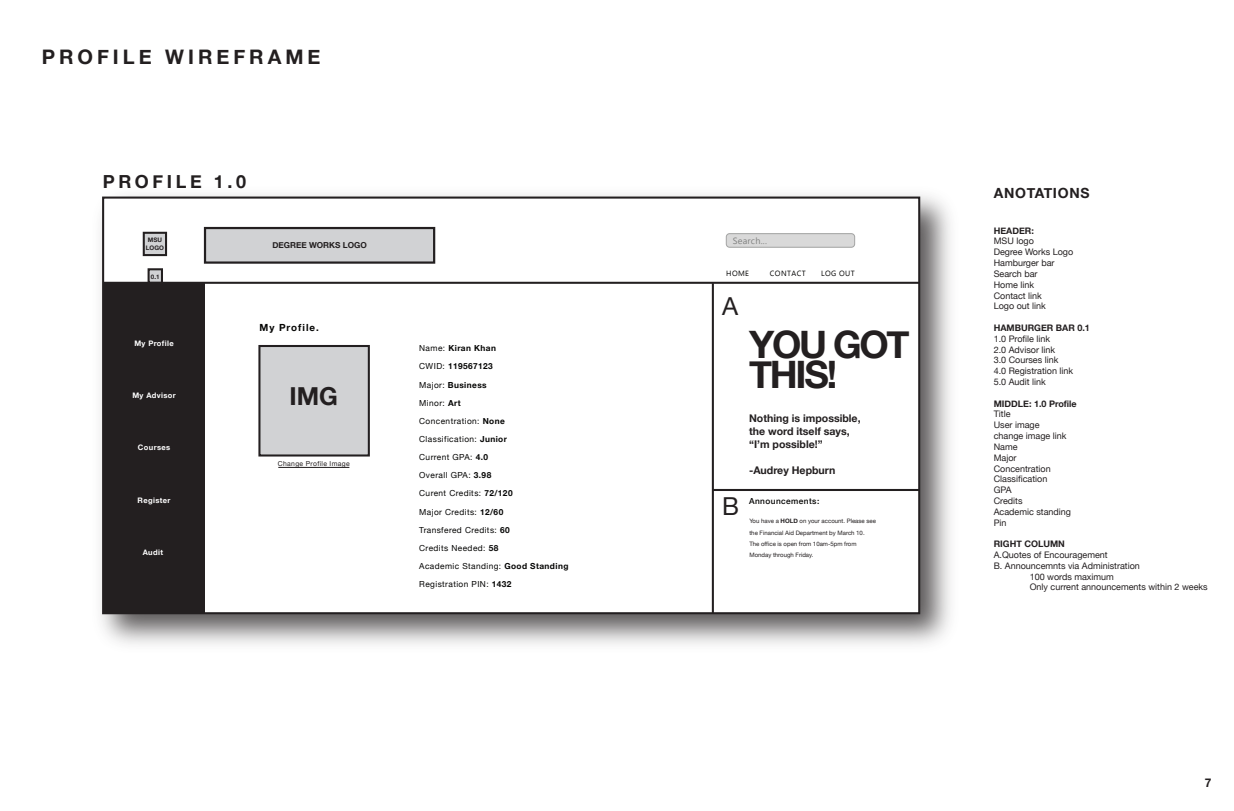
<style>
.page{position:relative;width:1234px;height:811px;background:#fff}
.page>*{position:absolute;margin:0;border:0;box-sizing:border-box;transform-origin:0 0}
.t1{font:700 37.8px/29.5px "Helvetica Neue";letter-spacing:-.06em;color:#231f20}
.t2{font:700 24.7px "Helvetica Neue";color:#231f20}
.t3{font:24.7px "Helvetica Neue";color:#231f20}
.t4{font:700 20px "Helvetica Neue";letter-spacing:.2em;color:#231f20}
.t5{font:700 18px "Helvetica Neue";letter-spacing:.2em;color:#231f20}
.t6{font:700 14px "Helvetica Neue";letter-spacing:.05em;color:#231f20}
.t7{font:700 12px "Helvetica Neue";color:#231f20}
.t8{font:700 10.6px/12.8px "Helvetica Neue";color:#231f20}
.t9{font:700 9.8px "Helvetica Neue";letter-spacing:.1em;color:#050504}
.t10{font:9.1px "Microsoft Tai Le";letter-spacing:.025em;color:#808180}
.t11{font:9px/10.8px "Helvetica Neue";color:#231f20}
.t12{font:700 9px "Helvetica Neue";color:#231f20}
.t13{font:8.3px/18.1px "Helvetica Neue";letter-spacing:.05em;color:#050504}
.t14{font:500 8.3px "Helvetica Neue";letter-spacing:.05em;color:#050504}
.t15{font:700 8.2px "Helvetica Neue";color:#231f20}
.t16{font:700 7.6px "Helvetica Neue";letter-spacing:.05em;color:#fff}
.t17{font:7.6px "Microsoft Tai Le";letter-spacing:.05em;color:#050504}
.t18{font:6.8px "Helvetica Neue";letter-spacing:.05em;color:#231f20}
.t19{font:700 6.2px/7.4px "Helvetica Neue";color:#231f20;text-align:center}
.t20{font:6px/11.3px "Helvetica Neue";color:#231f20}
.s1{font-weight:700}
</style>
<div class="page">
<img style="left:100px;top:194px;width:851px;height:451px">
<div style="left:102px;top:196px;width:818px;height:418px;background:#fff;border:2px solid #231f20"></div>
<hr style="left:278px;top:467px;width:71px;height:1px;background:#231f20">
<div style="left:258px;top:345px;width:112px;height:111px;background:#d1d2d4;border:2px solid #231f20"></div>
<hr style="left:713px;top:488px;width:206px;height:2px;background:#231f20">
<hr style="left:104px;top:281px;width:815px;height:3px;background:#231f20">
<div style="left:726px;top:233px;width:129px;height:14px;background:#d9d9d9;border-radius:3px"></div>
<div style="left:726px;top:233px;width:129px;height:14px;border:1px solid #808180;border-radius:3px"></div>
<div style="left:103px;top:283px;width:102px;height:329px;background:#231f20"></div>
<hr style="left:712px;top:283px;width:2px;height:330px;background:#231f20">
<div style="left:148px;top:268px;width:15px;height:15px;background:#d1d2d4;border:2px solid #231f20"></div>
<div style="left:143px;top:232px;width:24px;height:24px;background:#d1d2d4;border:2px solid #231f20"></div>
<div style="left:204px;top:227px;width:231px;height:36px;background:#d1d2d4;border:2px solid #231f20"></div>
<h3 class="t4" style="left:42px;top:41px;width:280px">PROFILE WIREFRAME</h3>
<h3 class="t5" style="left:103px;top:167px;width:145px">PROFILE 1.0</h3>
<p class="t19" style="left:146px;top:236px;width:19px">MSU<br>LOGO</p>
<p class="t19" style="left:151px;top:273px;width:10px">0.1</p>
<p class="t16" style="left:134px;top:337px;width:41px">My Profile</p>
<p class="t16" style="left:132px;top:389px;width:45px">My Advisor</p>
<p class="t16" style="left:138px;top:441px;width:34px">Courses</p>
<p class="t16" style="left:138px;top:493px;width:34px">Register</p>
<p class="t16" style="left:143px;top:545px;width:22px">Audit</p>
<p class="t15" style="left:272px;top:239px;width:96px">DEGREE WORKS LOGO</p>
<p class="t9" style="left:259px;top:320px;width:61px">My Profile.</p>
<h2 class="t2" style="left:290px;top:377px;width:50px">IMG</h2>
<p class="t18" style="left:278px;top:458px;width:73px">Change Profile Image</p>
<p class="t13" style="left:419px;top:339px;width:151px">Name: <span class="s1">Kiran Khan<br></span>CWID: <span class="s1">119567123<br></span>Major: <span class="s1">Business<br></span>Minor: <span class="s1">Art<br></span>Concentration: <span class="s1">None<br></span>Classification: <span class="s1">Junior<br></span>Current GPA: <span class="s1">4.0<br></span>Overall GPA: <span class="s1">3.98<br></span>Curent Credits: <span class="s1">72/120<br></span>Major Credits: <span class="s1">12/60<br></span>Transfered Credits: <span class="s1">60<br></span>Credits Needed: <span class="s1">58<br></span>Academic Standing: <span class="s1">Good Standing<br></span>Registration PIN: <span class="s1">1432</span></p>
<p class="t10" style="left:733px;top:235px;width:36px">Search...</p>
<p class="t17" style="left:726px;top:268px;width:24px">HOME</p>
<p class="t17" style="left:770px;top:268px;width:37px">CONTACT</p>
<p class="t17" style="left:821px;top:268px;width:35px">LOG OUT</p>
<h2 class="t3" style="left:722px;top:288px;width:18px">A</h2>
<h2 class="t3" style="left:722px;top:488px;width:18px">B</h2>
<h1 class="t1" style="left:749px;top:331px;width:162px">YOU GOT<br>THIS!</h1>
<p class="t8" style="left:749px;top:412px;width:113px">Nothing is impossible, the word itself says, “I’m possible!”</p>
<p class="t8" style="left:749px;top:463px;width:88px">-Audrey Hepburn</p>
<p class="t14" style="left:749px;top:494px;width:72px">Announcements:</p>
<p class="t20" style="left:749px;top:515px;width:128px">You have a <span class="s1">HOLD</span> on your account. Please see the Financial Aid Department by March 10.<br>The office is open from 10am-5pm from Monday through Friday.</p>
<h3 class="t6" style="left:994px;top:181px;width:97px">ANOTATIONS</h3>
<p class="t12" style="left:994px;top:223px;width:42px">HEADER:</p>
<p class="t11" style="left:994px;top:236px;width:81px">MSU logo<br>Degree Works Logo<br>Hamburger bar<br>Search bar<br>Home link<br>Contact link<br>Logo out link</p>
<p class="t12" style="left:994px;top:320px;width:98px">HAMBURGER BAR 0.1</p>
<p class="t11" style="left:994px;top:333px;width:81px">1.0 Profile link<br>2.0 Advisor link<br>3.0 Courses link<br>4.0 Registration link<br>5.0 Audit link</p>
<p class="t12" style="left:994px;top:396px;width:84px">MIDDLE: 1.0 Profile</p>
<p class="t11" style="left:994px;top:409px;width:79px">Title<br>User image change image link<br>Name<br>Major<br>Concentration<br>Classification<br>GPA<br>Credits<br>Academic standing<br>Pin</p>
<p class="t12" style="left:994px;top:536px;width:73px">RIGHT COLUMN</p>
<p class="t11" style="left:994px;top:549px;width:116px">A.Quotes of Encouragement</p>
<p class="t11" style="left:994px;top:560px;width:148px">B. Announcemnts via Administration</p>
<p class="t11" style="left:1030px;top:571px;width:86px">100 words maximum</p>
<p class="t11" style="left:1030px;top:582px;width:180px">Only current announcements within 2 weeks</p>
<h3 class="t7" style="left:1205px;top:773px;width:8px">7</h3>
</div>
